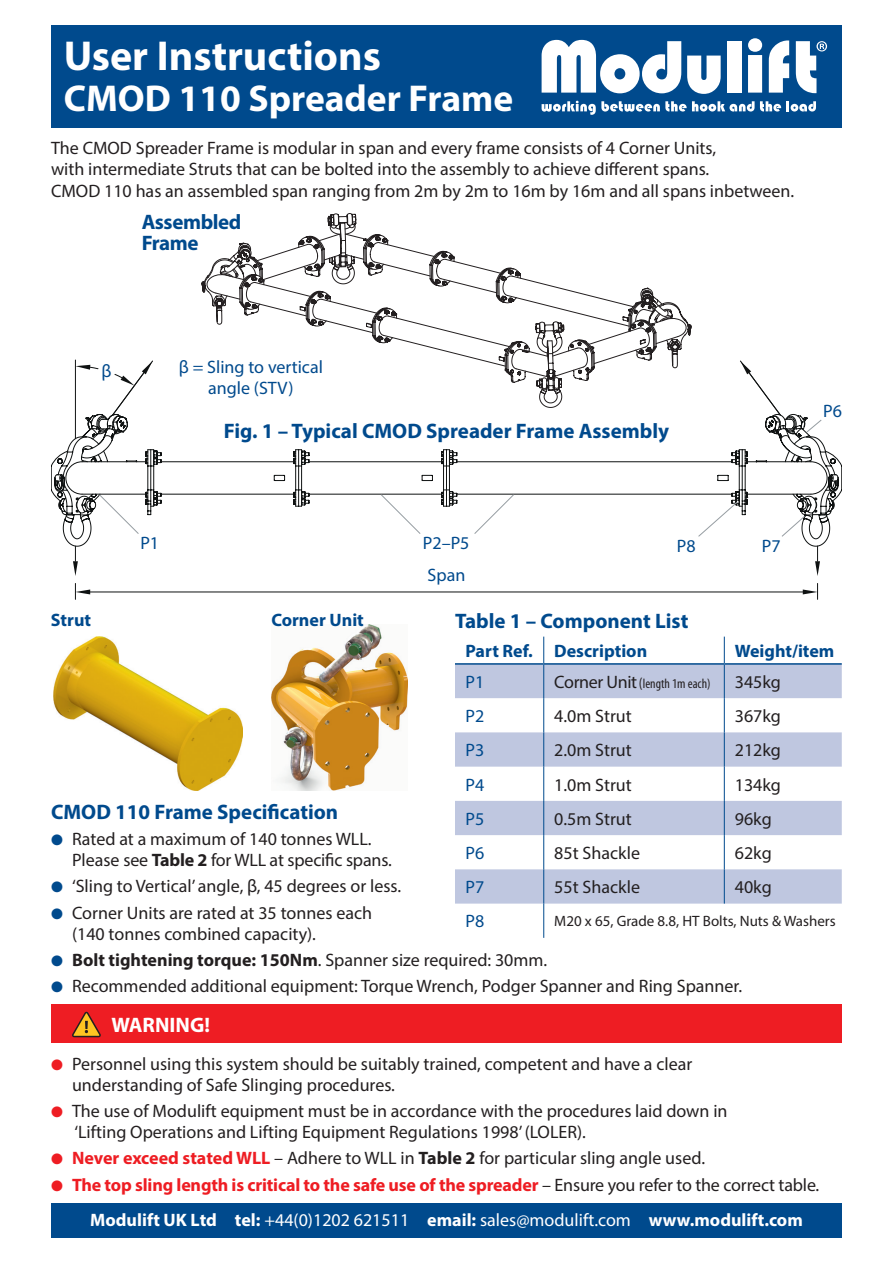
<style>
.page{position:relative;width:893px;height:1263px;background:#fff}
.page>*{position:absolute;margin:0;border:0;box-sizing:border-box;transform-origin:0 0}
.t1{font:700 42px "Myriad Pro";color:#fff}
.t2{font:700 37.5px "Myriad Pro";color:#fff}
.t3{font:700 21px "Myriad Pro";color:#004a8d}
.t4{font:700 21px/21px "Myriad Pro";letter-spacing:-.02em;color:#004a8d}
.t5{font:700 21px "Myriad Pro";color:#fff}
.t6{font:18px/21px "Myriad Pro";color:#231f20}
.t7{font:700 18px "Myriad Pro";letter-spacing:-.01em;color:#ee1d23}
.t8{font:700 18px "Myriad Pro";color:#fff}
.t9{font:18px/21px "Myriad Pro";color:#004a8d;text-align:center}
.t10{font:700 18px "Myriad Pro";color:#231f20}
.t11{font:700 18px "Myriad Pro";color:#004a8d}
.t12{font:15px "Myriad Pro";color:#231f20}
.t13{font:condensed 13.5px "Myriad Pro";color:#231f20}
.s1{font-stretch:normal;font-size:18px}
.s2{font-size:15px}
.s3{color:#004a8d}
.s4{font-weight:700}
.s5{font-weight:400}
.s6{color:#ee1d23}
.s7{font-weight:700;color:#ee1d23}
.s8{font-weight:400;color:#231f20}
</style>
<div class="page">
<svg style="left:73px;top:546px;width:2px;height:27px"></svg>
<svg style="left:818px;top:546px;width:2px;height:27px"></svg>
<svg style="left:75px;top:537px;width:743px;height:63px"></svg>
<svg style="left:75px;top:589px;width:15px;height:5px"></svg>
<svg style="left:803px;top:589px;width:14px;height:5px"></svg>
<div style="left:51px;top:26px;width:791px;height:102px;background:#004a8d"></div>
<svg style="left:542px;top:40px;width:139px;height:53px"></svg>
<svg style="left:687px;top:56px;width:34px;height:38px"></svg>
<div style="left:727px;top:41px;width:14px;height:52px;background:#fff"></div>
<svg style="left:748px;top:38px;width:14px;height:55px"></svg>
<svg style="left:769px;top:40px;width:20px;height:53px"></svg>
<svg style="left:542px;top:101px;width:274px;height:14px"></svg>
<svg style="left:796px;top:41px;width:31px;height:52px"></svg>
<div style="left:51px;top:1203px;width:791px;height:34px;background:#004a8d"></div>
<div style="left:51px;top:1005px;width:791px;height:38px;background:#ee1d23"></div>
<svg style="left:72px;top:1012px;width:29px;height:25px"></svg>
<svg style="left:455px;top:665px;width:387px;height:238px;fill:#bfc7e0"></svg>
<svg style="left:543px;top:637px;width:1px;height:26px"></svg>
<svg style="left:724px;top:637px;width:1px;height:26px"></svg>
<hr style="left:543px;top:665px;width:1px;height:33px;background:#004a8d">
<hr style="left:724px;top:665px;width:1px;height:33px;background:#004a8d">
<hr style="left:543px;top:698px;width:1px;height:34px;background:#004a8d">
<hr style="left:724px;top:698px;width:1px;height:34px;background:#004a8d">
<hr style="left:543px;top:732px;width:1px;height:35px;background:#004a8d">
<hr style="left:724px;top:732px;width:1px;height:35px;background:#004a8d">
<hr style="left:543px;top:767px;width:1px;height:34px;background:#004a8d">
<hr style="left:724px;top:767px;width:1px;height:34px;background:#004a8d">
<hr style="left:543px;top:801px;width:1px;height:34px;background:#004a8d">
<hr style="left:724px;top:801px;width:1px;height:34px;background:#004a8d">
<hr style="left:543px;top:835px;width:1px;height:34px;background:#004a8d">
<hr style="left:724px;top:835px;width:1px;height:34px;background:#004a8d">
<hr style="left:543px;top:869px;width:1px;height:34px;background:#004a8d">
<hr style="left:724px;top:869px;width:1px;height:34px;background:#004a8d">
<hr style="left:543px;top:903px;width:1px;height:35px;background:#004a8d">
<hr style="left:455px;top:663px;width:89px;height:2px;background:#004a8d">
<hr style="left:544px;top:663px;width:180px;height:2px;background:#004a8d">
<hr style="left:724px;top:663px;width:118px;height:2px;background:#004a8d">
<img style="left:53px;top:637px;width:189px;height:153px">
<img style="left:271px;top:624px;width:136px;height:166px">
<svg style="left:54px;top:282px;width:785px;height:255px"></svg>
<svg style="left:202px;top:217px;width:489px;height:177px"></svg>
<svg style="left:221px;top:226px;width:452px;height:153px"></svg>
<h1 class="t1" style="left:64px;top:28px;width:319px">User Instructions</h1>
<h2 class="t2" style="left:64px;top:74px;width:451px">CMOD 110 Spreader Frame</h2>
<p class="t6" style="left:51px;top:137px;width:667px">The CMOD Spreader Frame is modular in span and every frame consists of 4 Corner Units, with intermediate Struts that can be bolted into the assembly to achieve different spans.</p>
<p class="t6" style="left:51px;top:180px;width:745px">CMOD 110 has an assembled span ranging from 2m by 2m to 16m by 16m and all spans inbetween.</p>
<p class="t4" style="left:142px;top:211px;width:101px">Assembled<br>Frame</p>
<p class="t9" style="left:102px;top:360px;width:12px">β</p>
<p class="t9" style="left:179px;top:356px;width:146px">β = Sling to vertical angle (STV)</p>
<p class="t3" style="left:224px;top:417px;width:447px">Fig. 1 – Typical CMOD Spreader Frame Assembly</p>
<p class="t9" style="left:140px;top:532px;width:20px">P1</p>
<p class="t9" style="left:677px;top:535px;width:20px">P8</p>
<p class="t9" style="left:423px;top:532px;width:48px">P2–P5</p>
<p class="t9" style="left:762px;top:535px;width:20px">P7</p>
<p class="t9" style="left:428px;top:565px;width:39px">Span</p>
<p class="t9" style="left:823px;top:401px;width:20px">P6</p>
<p class="t3" style="left:455px;top:607px;width:235px">Table 1 – Component List</p>
<p class="t11" style="left:465px;top:639px;width:183px">Part Ref. Description</p>
<p class="t11" style="left:735px;top:639px;width:101px">Weight/item</p>
<p class="t9" style="left:465px;top:671px;width:20px">P1</p>
<p class="t13" style="left:554px;top:676px;width:158px"><span class="s1">Corner Unit</span> <span class="s2">(</span>length 1m each)</p>
<p class="t6" style="left:735px;top:671px;width:48px">345kg</p>
<p class="t9" style="left:465px;top:705px;width:20px">P2</p>
<p class="t6" style="left:554px;top:705px;width:79px">4.0m Strut</p>
<p class="t6" style="left:735px;top:705px;width:48px">367kg</p>
<p class="t9" style="left:465px;top:739px;width:20px">P3</p>
<p class="t6" style="left:554px;top:739px;width:79px">2.0m Strut</p>
<p class="t6" style="left:735px;top:739px;width:48px">212kg</p>
<p class="t9" style="left:465px;top:774px;width:20px">P4</p>
<p class="t6" style="left:554px;top:774px;width:79px">1.0m Strut</p>
<p class="t6" style="left:735px;top:774px;width:48px">134kg</p>
<p class="t9" style="left:465px;top:808px;width:20px">P5</p>
<p class="t6" style="left:554px;top:808px;width:79px">0.5m Strut</p>
<p class="t6" style="left:735px;top:808px;width:38px">96kg</p>
<p class="t9" style="left:465px;top:842px;width:20px">P6</p>
<p class="t6" style="left:554px;top:842px;width:87px">85t Shackle</p>
<p class="t6" style="left:735px;top:842px;width:38px">62kg</p>
<p class="t9" style="left:465px;top:876px;width:20px">P7</p>
<p class="t6" style="left:554px;top:876px;width:87px">55t Shackle</p>
<p class="t6" style="left:735px;top:876px;width:38px">40kg</p>
<p class="t9" style="left:465px;top:911px;width:20px">P8</p>
<p class="t12" style="left:554px;top:912px;width:283px">M20 x 65, Grade 8.8, HT Bolts, Nuts &amp; Washers</p>
<p class="t11" style="left:271px;top:608px;width:94px">Corner Unit</p>
<p class="t11" style="left:51px;top:608px;width:42px">Strut</p>
<p class="t3" style="left:51px;top:798px;width:289px">CMOD 110 Frame Specification</p>
<p class="t6" style="left:72px;top:828px;width:321px;text-indent:-21px"><span class="s3">●</span> Rated at a maximum of 140 tonnes WLL.<br>Please see <span class="s4">Table 2</span> for WLL at specific spans.</p>
<p class="t6" style="left:51px;top:875px;width:352px"><span class="s3">●</span> ‘Sling to Vertical’ angle, β, 45 degrees or less.</p>
<p class="t6" style="left:72px;top:902px;width:302px;text-indent:-21px"><span class="s3">●</span> Corner Units are rated at 35 tonnes each (140 tonnes combined capacity).</p>
<p class="t10" style="left:51px;top:948px;width:498px"><span class="s3">●</span> Bolt tightening torque: 150Nm<span class="s5">. Spanner size required: 30mm.</span></p>
<p class="t6" style="left:51px;top:975px;width:693px"><span class="s3">●</span> Recommended additional equipment: Torque Wrench, Podger Spanner and Ring Spanner.</p>
<p class="t5" style="left:111px;top:1011px;width:100px">WARNING!</p>
<p class="t6" style="left:72px;top:1053px;width:622px;text-indent:-21px"><span class="s6">●</span> Personnel using this system should be suitably trained, competent and have a clear understanding of Safe Slinging procedures.</p>
<p class="t6" style="left:74px;top:1100px;width:655px;text-indent:-23px"><span class="s6">●</span> The use of Modulift equipment must be in accordance with the procedures laid down in ‘Lifting Operations and Lifting Equipment Regulations 1998’ (LOLER).</p>
<p class="t6" style="left:51px;top:1147px;width:655px"><span class="s6">●</span> <span class="s7">Never exceed stated WLL</span> – Adhere to WLL in <span class="s4">Table 2</span> for particular sling angle used.</p>
<p class="t7" style="left:51px;top:1173px;width:770px">● The top sling length is critical to the safe use of the spreader <span class="s8">– Ensure you refer to the correct table.</span></p>
<p class="t8" style="left:90px;top:1209px;width:714px">Modulift UK Ltd tel: <span class="s5">+44(0)1202 621511</span> email: <span class="s5">sales@modulift.com</span> www.modulift.com</p>
</div>
